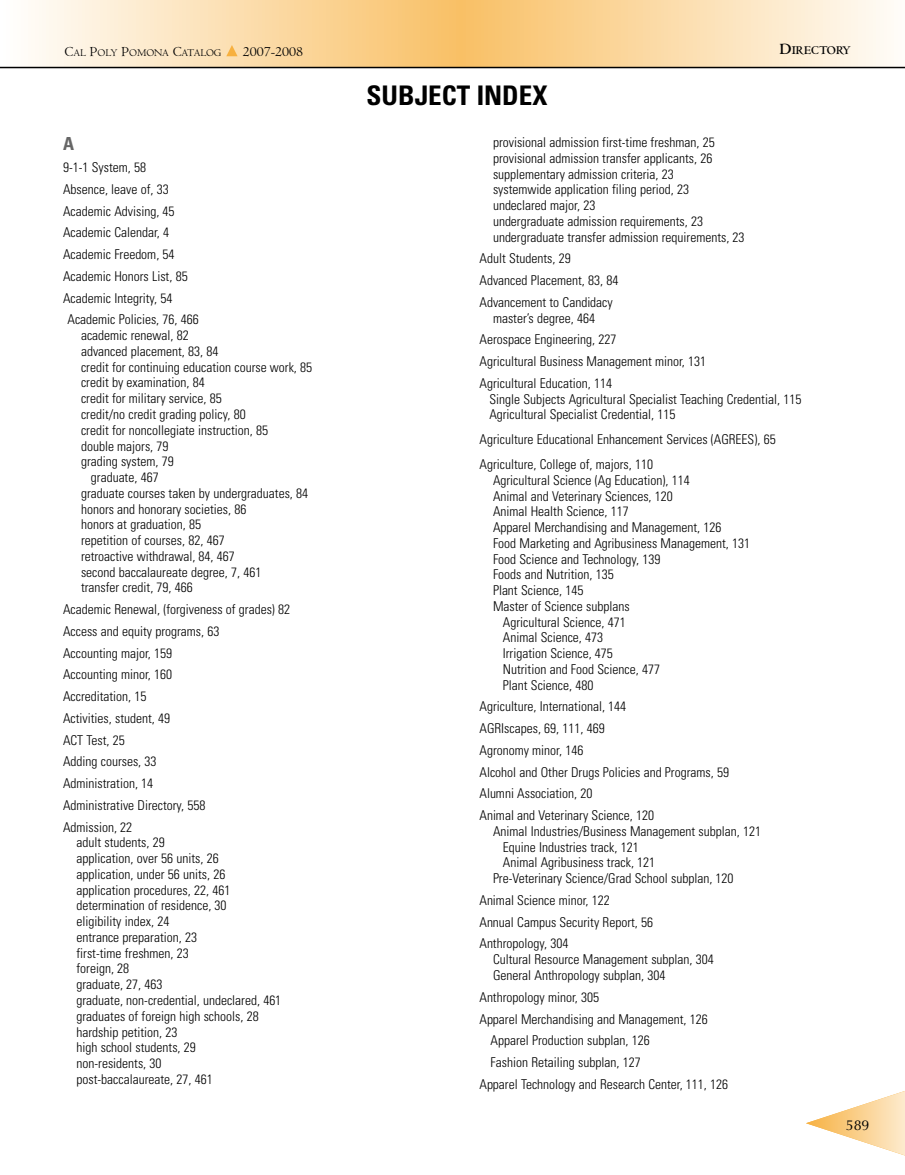
<style>
.page{position:relative;width:905px;height:1175px;background:#fff}
.page>*{position:absolute;margin:0;border:0;box-sizing:border-box;transform-origin:0 0}
.t1{font:700 condensed 27px "Univers";color:#000}
.t2{font:700 condensed 18px "Univers";color:#666}
.t3{font:14.25px "Centaur";color:#000}
.t4{font:14.25px "Optima";color:#000}
.t5{font:300 condensed 13.5px/15.8px "Univers";color:#000}
.t6{font:700 12.3px "Centaur";color:#000}
.t7{font:10.65px "Centaur";color:#000}
.s1{font-size:14.25px}
.s2{font-size:16.5px}
</style>
<div class="page">
<svg style="left:0;top:0;width:904px;height:67px;background:#fadeb0"></svg>
<svg style="left:806px;top:1091px;width:98px;height:65px"></svg>
<svg style="left:226px;top:45px;width:11px;height:11px"></svg>
<hr style="left:0;top:67px;width:904px;height:1px;background:#000">
<p class="t7" style="left:64px;top:49px;width:158px"><span class="s1">C</span>AL <span class="s1">P</span>OLY <span class="s1">P</span>OMONA <span class="s1">C</span>ATALOG</p>
<p class="t3" style="left:243px;top:47px;width:62px">2007-2008</p>
<h2 class="t2" style="left:63px;top:137px;width:12px">A</h2>
<p class="t5" style="left:63px;top:161px;width:85px">9-1-1 System, 58</p>
<p class="t5" style="left:63px;top:182px;width:107px">Absence, leave of, 33</p>
<p class="t5" style="left:63px;top:204px;width:113px">Academic Advising, 45</p>
<p class="t5" style="left:63px;top:226px;width:108px">Academic Calendar, 4</p>
<p class="t5" style="left:63px;top:248px;width:113px">Academic Freedom, 54</p>
<p class="t5" style="left:63px;top:269px;width:126px">Academic Honors List, 85</p>
<p class="t5" style="left:63px;top:291px;width:111px">Academic Integrity, 54</p>
<p class="t5" style="left:67px;top:313px;width:133px">Academic Policies, 76, 466</p>
<p class="t5" style="left:81px;top:329px;width:109px">academic renewal, 82</p>
<p class="t5" style="left:81px;top:344px;width:139px">advanced placement, 83, 84</p>
<p class="t5" style="left:81px;top:360px;width:233px">credit for continuing education course work, 85</p>
<p class="t5" style="left:81px;top:376px;width:125px">credit by examination, 84</p>
<p class="t5" style="left:81px;top:392px;width:142px">credit for military service, 85</p>
<p class="t5" style="left:81px;top:407px;width:166px">credit/no credit grading policy, 80</p>
<p class="t5" style="left:81px;top:423px;width:189px">credit for noncollegiate instruction, 85</p>
<p class="t5" style="left:81px;top:439px;width:89px">double majors, 79</p>
<p class="t5" style="left:81px;top:455px;width:94px">grading system, 79</p>
<p class="t5" style="left:91px;top:470px;width:69px">graduate, 467</p>
<p class="t5" style="left:81px;top:486px;width:229px">graduate courses taken by undergraduates, 84</p>
<p class="t5" style="left:81px;top:502px;width:167px">honors and honorary societies, 86</p>
<p class="t5" style="left:81px;top:518px;width:122px">honors at graduation, 85</p>
<p class="t5" style="left:81px;top:533px;width:145px">repetition of courses, 82, 467</p>
<p class="t5" style="left:81px;top:549px;width:155px">retroactive withdrawal, 84, 467</p>
<p class="t5" style="left:81px;top:565px;width:182px">second baccalaureate degree, 7, 461</p>
<p class="t5" style="left:81px;top:581px;width:113px">transfer credit, 79, 466</p>
<p class="t5" style="left:63px;top:599px;width:229px;line-height:21.8px">Academic Renewal, (forgiveness of grades) 82<br>Access and equity programs, 63<br>Accounting major, 159<br>Accounting minor, 160<br>Accreditation, 15<br>Activities, student, 49<br>ACT Test, 25<br>Adding courses, 33<br>Administration, 14<br>Administrative Directory, 558<br>Admission, 22</p>
<p class="t5" style="left:76px;top:836px;width:206px">adult students, 29<br>application, over 56 units, 26<br>application, under 56 units, 26 application procedures, 22, 461 determination of residence, 30<br>eligibility index, 24<br>entrance preparation, 23<br>first-time freshmen, 23<br>foreign, 28<br>graduate, 27, 463<br>graduate, non-credential, undeclared, 461 graduates of foreign high schools, 28 hardship petition, 23<br>high school students, 29<br>non-residents, 30<br>post-baccalaureate, 27, 461</p>
<h1 class="t1" style="left:366px;top:85px;width:182px">SUBJECT INDEX</h1>
<p class="t6" style="left:779px;top:46px;width:73px"><span class="s2">D</span>IRECTORY</p>
<p class="t5" style="left:493px;top:136px;width:253px">provisional admission first-time freshman, 25 provisional admission transfer applicants, 26 supplementary admission criteria, 23<br>systemwide application filing period, 23 undeclared major, 23<br>undergraduate admission requirements, 23 undergraduate transfer admission requirements, 23</p>
<p class="t5" style="left:479px;top:249px;width:140px;line-height:21.8px">Adult Students, 29<br>Advanced Placement, 83, 84<br>Advancement to Candidacy</p>
<p class="t5" style="left:479px;top:308px;width:228px;line-height:21.8px;text-indent:14px">master’s degree, 464<br>Aerospace Engineering, 227<br>Agricultural Business Management minor, 131<br>Agricultural Education, 114</p>
<p class="t5" style="left:489px;top:392px;width:313px">Single Subjects Agricultural Specialist Teaching Credential, 115<br>Agricultural Specialist Credential, 115</p>
<p class="t5" style="left:479px;top:428px;width:298px;line-height:24.8px">Agriculture Educational Enhancement Services (AGREES), 65<br>Agriculture, College of, majors, 110</p>
<p class="t5" style="left:493px;top:473px;width:198px">Agricultural Science (Ag Education), 114</p>
<p class="t5" style="left:493px;top:489px;width:181px">Animal and Veterinary Sciences, 120</p>
<p class="t5" style="left:493px;top:505px;width:137px">Animal Health Science, 117</p>
<p class="t5" style="left:493px;top:520px;width:230px">Apparel Merchandising and Management, 126</p>
<p class="t5" style="left:493px;top:536px;width:259px">Food Marketing and Agribusiness Management, 131</p>
<p class="t5" style="left:493px;top:552px;width:169px">Food Science and Technology, 139</p>
<p class="t5" style="left:493px;top:568px;width:122px">Foods and Nutrition, 135</p>
<p class="t5" style="left:493px;top:583px;width:92px">Plant Science, 145</p>
<p class="t5" style="left:493px;top:599px;width:138px">Master of Science subplans</p>
<p class="t5" style="left:503px;top:615px;width:124px">Agricultural Science, 471</p>
<p class="t5" style="left:503px;top:631px;width:102px">Animal Science, 473</p>
<p class="t5" style="left:503px;top:646px;width:111px">Irrigation Science, 475</p>
<p class="t5" style="left:503px;top:662px;width:159px">Nutrition and Food Science, 477</p>
<p class="t5" style="left:503px;top:678px;width:92px">Plant Science, 480</p>
<p class="t5" style="left:479px;top:697px;width:251px;line-height:21.8px">Agriculture, International, 144<br>AGRIscapes, 69, 111, 469<br>Agronomy minor, 146<br>Alcohol and Other Drugs Policies and Programs, 59<br>Alumni Association, 20<br>Animal and Veterinary Science, 120</p>
<p class="t5" style="left:493px;top:824px;width:269px">Animal Industries/Business Management subplan, 121</p>
<p class="t5" style="left:503px;top:840px;width:137px">Equine Industries track, 121</p>
<p class="t5" style="left:503px;top:856px;width:154px">Animal Agribusiness track, 121</p>
<p class="t5" style="left:493px;top:871px;width:242px">Pre-Veterinary Science/Grad School subplan, 120</p>
<p class="t5" style="left:479px;top:890px;width:175px;line-height:21.8px">Animal Science minor, 122<br>Annual Campus Security Report, 56<br>Anthropology, 304</p>
<p class="t5" style="left:493px;top:952px;width:222px">Cultural Resource Management subplan, 304<br>General Anthropology subplan, 304</p>
<p class="t5" style="left:479px;top:990px;width:121px">Anthropology minor, 305</p>
<p class="t5" style="left:479px;top:1012px;width:230px">Apparel Merchandising and Management, 126</p>
<p class="t5" style="left:490px;top:1033px;width:160px">Apparel Production subplan, 126</p>
<p class="t5" style="left:490px;top:1055px;width:151px">Fashion Retailing subplan, 127</p>
<p class="t5" style="left:479px;top:1077px;width:250px">Apparel Technology and Research Center, 111, 126</p>
<p class="t4" style="left:845px;top:1116px;width:25px">589</p>
</div>
